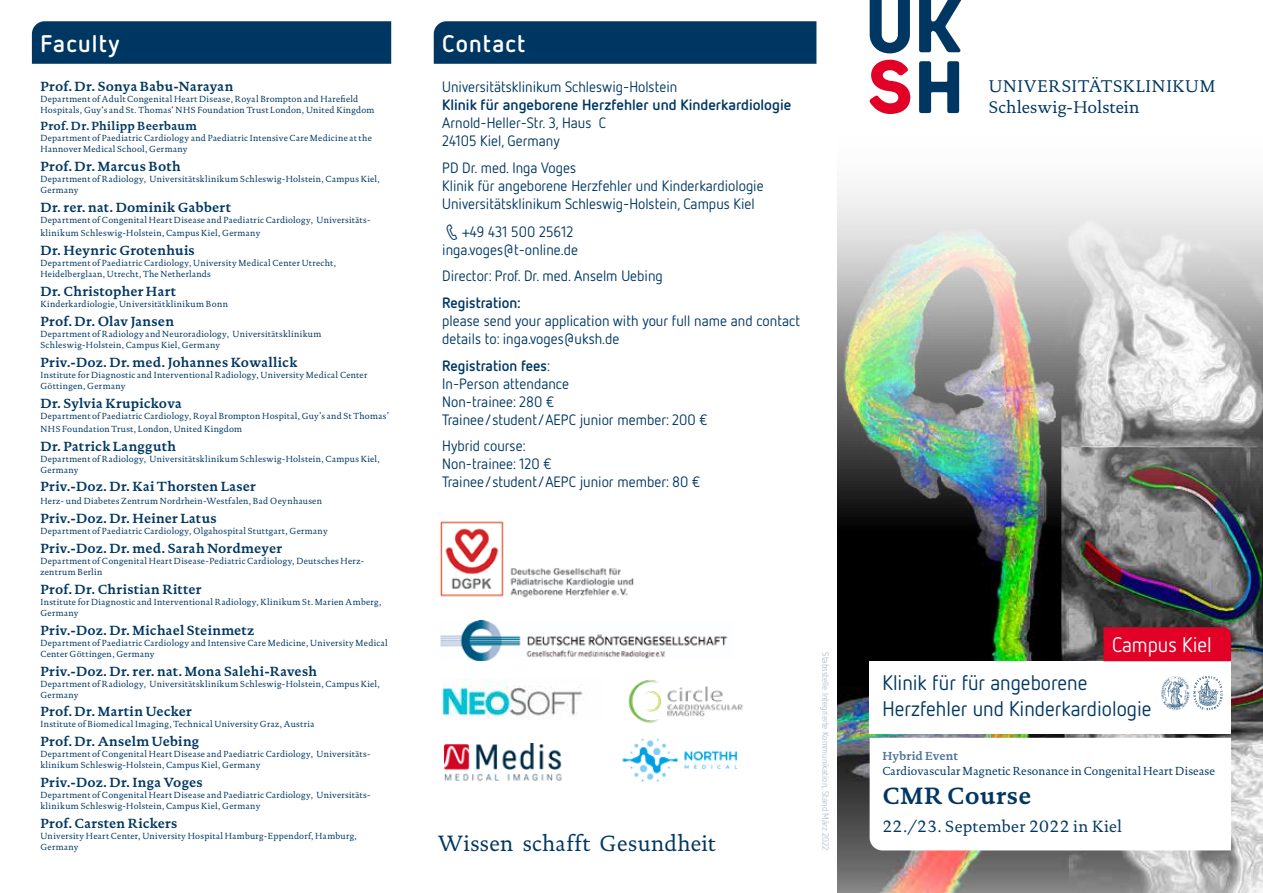
<style>
.page{position:relative;width:1263px;height:893px;background:#fff}
.page>*{position:absolute;margin:0;border:0;box-sizing:border-box;transform-origin:0 0}
.t1{font:700 24px "Netto OT";letter-spacing:.05em;color:#fff}
.t2{font:700 24px "DTL Documenta TOT";letter-spacing:.025em;color:#003762}
.t3{font:22.5px "DTL Documenta TOT";letter-spacing:.02em;color:#003762}
.t4{font:21px/25.2px "Netto OT";color:#003762}
.t5{font:21px "Netto OT";color:#fff}
.t6{font:17.25px/20.7px "DTL Documenta TOT";letter-spacing:.02em;color:#003762}
.t7{font:16.5px "DTL Documenta TOT";letter-spacing:.02em;color:#003762}
.t8{font:15px/18px "Netto OT";color:#003762}
.t9{font:700 15px "Netto OT";color:#003762}
.t10{font:700 13.5px "DTL Documenta TOT";letter-spacing:.02em;color:#003762}
.t11{font:700 12px "DTL Documenta TOT";letter-spacing:.025em;color:#003762}
.t12{font:11.85px "DTL Documenta TOT";letter-spacing:.02em;color:#003762}
.t13{font:700 11.85px "DTL Documenta TOT";letter-spacing:.01em;color:#507399}
.t14{font:9px/10.8px "DTL Documenta TOT";letter-spacing:.035em;color:#003762}
.t15{font:9px "Netto OT";color:#b2bfd3}
.s1{font-family:"Netto Icons OT"}
.s2{font-weight:700}
</style>
<div class="page">
<img style="left:838px;top:189px;width:425px;height:704px">
<svg style="left:870px;top:0;width:40px;height:53px"></svg>
<svg style="left:919px;top:0;width:43px;height:52px"></svg>
<svg style="left:869px;top:60px;width:41px;height:54px"></svg>
<svg style="left:919px;top:61px;width:40px;height:52px"></svg>
<svg style="left:870px;top:738px;width:361px;height:112px"></svg>
<div style="left:870px;top:661px;width:361px;height:72px;background:#fff"></div>
<div style="left:1103px;top:627px;width:128px;height:34px;background:#e20026"></div>
<div style="left:32px;top:21px;width:359px;height:43px;background:#003762"></div>
<svg style="left:1161px;top:676px;width:61px;height:34px"></svg>
<img style="left:440px;top:521px;width:194px;height:77px">
<div style="left:434px;top:21px;width:382px;height:43px;background:#003762"></div>
<img style="left:441px;top:620px;width:287px;height:40px">
<img style="left:445px;top:743px;width:117px;height:38px">
<img style="left:441px;top:678px;width:142px;height:42px">
<img style="left:628px;top:679px;width:115px;height:44px">
<img style="left:622px;top:738px;width:116px;height:44px">
<h1 class="t1" style="left:40px;top:28px;width:80px">Faculty</h1>
<h3 class="t10" style="left:40px;top:78px;width:194px">Prof. Dr. Sonya Babu-Narayan</h3>
<p class="t14" style="left:40px;top:93px;width:336px">Department of Adult Congenital Heart Disease, Royal Brompton and Harefield<br>Hospitals, Guy‘s and St. Thomas‘ NHS Foundation Trust London, United Kingdom</p>
<h3 class="t11" style="left:40px;top:119px;width:158px">Prof. Dr. Philipp Beerbaum</h3>
<p class="t14" style="left:40px;top:133px;width:333px">Department of Paediatric Cardiology and Paediatric Intensive Care Medicine at the<br>Hannover Medical School, Germany</p>
<h3 class="t10" style="left:40px;top:158px;width:142px">Prof. Dr. Marcus Both</h3>
<p class="t14" style="left:40px;top:174px;width:341px">Department of Radiology, Universitätsklinikum Schleswig-Holstein, Campus Kiel,<br>Germany</p>
<h3 class="t10" style="left:40px;top:199px;width:192px">Dr. rer. nat. Dominik Gabbert</h3>
<p class="t14" style="left:40px;top:214px;width:332px;line-height:12.6px">Department of Congenital Heart Disease and Paediatric Cardiology, Universitäts&shy;klinikum Schleswig-Holstein, Campus Kiel, Germany</p>
<h3 class="t10" style="left:40px;top:242px;width:156px">Dr. Heynric Grotenhuis</h3>
<p class="t14" style="left:40px;top:257px;width:297px">Department of Paediatric Cardiology, University Medical Center Utrecht,<br>Heidelberglaan, Utrecht, The Netherlands</p>
<h3 class="t10" style="left:40px;top:283px;width:137px">Dr. Christopher Hart</h3>
<p class="t14" style="left:40px;top:298px;width:189px">Kinderkardiologie, Universitätklinikum Bonn</p>
<h3 class="t10" style="left:40px;top:313px;width:135px">Prof. Dr. Olav Jansen</h3>
<p class="t14" style="left:40px;top:329px;width:283px">Department of Radiology and Neuroradiology, Universitätsklinikum<br>Schleswig-Holstein, Campus Kiel, Germany</p>
<h3 class="t10" style="left:40px;top:354px;width:258px">Priv.-Doz. Dr. med. Johannes Kowallick</h3>
<p class="t14" style="left:40px;top:370px;width:328px">Institute for Diagnostic and Interventional Radiology, University Medical Center<br>Göttingen, Germany</p>
<h3 class="t10" style="left:40px;top:395px;width:143px">Dr. Sylvia Krupickova</h3>
<p class="t14" style="left:40px;top:410px;width:350px;line-height:12.6px">Department of Paediatric Cardiology, Royal Brompton Hospital, Guy’s and St Thomas’<br>NHS Foundation Trust, London, United Kingdom</p>
<h3 class="t10" style="left:40px;top:438px;width:137px">Dr. Patrick Langguth</h3>
<p class="t14" style="left:40px;top:453px;width:341px">Department of Radiology, Universitätsklinikum Schleswig-Holstein, Campus Kiel,<br>Germany</p>
<h3 class="t10" style="left:40px;top:478px;width:217px">Priv.-Doz. Dr. Kai Thorsten Laser</h3>
<p class="t14" style="left:40px;top:495px;width:283px">Herz- und Diabetes Zentrum Nordrhein-Westfalen, Bad Oeynhausen</p>
<h3 class="t10" style="left:40px;top:510px;width:178px">Priv.-Doz. Dr. Heiner Latus</h3>
<p class="t14" style="left:40px;top:525px;width:289px">Department of Paediatric Cardiology, Olgahospital Stuttgart, Germany</p>
<h3 class="t10" style="left:40px;top:540px;width:243px">Priv.-Doz. Dr. med. Sarah Nordmeyer</h3>
<p class="t14" style="left:40px;top:555px;width:325px">Department of Congenital Heart Disease-Pediatric Cardiology, Deutsches Herz&shy;zentrum Berlin</p>
<h3 class="t10" style="left:40px;top:581px;width:163px">Prof. Dr. Christian Ritter</h3>
<p class="t14" style="left:40px;top:596px;width:342px">Institute for Diagnostic and Interventional Radiology, Klinikum St. Marien Amberg,<br>Germany</p>
<h3 class="t10" style="left:40px;top:622px;width:215px">Priv.-Doz. Dr. Michael Steinmetz</h3>
<p class="t14" style="left:40px;top:637px;width:349px">Department of Paediatric Cardiology and Intensive Care Medicine, University Medical<br>Center Göttingen, Germany</p>
<h3 class="t10" style="left:40px;top:663px;width:278px">Priv.-Doz. Dr. rer. nat. Mona Salehi-Ravesh</h3>
<p class="t14" style="left:40px;top:678px;width:341px">Department of Radiology, Universitätsklinikum Schleswig-Holstein, Campus Kiel,<br>Germany</p>
<h3 class="t10" style="left:40px;top:703px;width:153px">Prof. Dr. Martin Uecker</h3>
<p class="t14" style="left:40px;top:718px;width:275px">Institute of Biomedical Imaging, Technical University Graz, Austria</p>
<h3 class="t10" style="left:40px;top:733px;width:160px">Prof. Dr. Anselm Uebing</h3>
<p class="t14" style="left:40px;top:749px;width:332px">Department of Congenital Heart Disease and Paediatric Cardiology, Universitäts&shy;klinikum Schleswig-Holstein, Campus Kiel, Germany</p>
<h3 class="t10" style="left:40px;top:774px;width:164px">Priv.-Doz. Dr. Inga Voges</h3>
<p class="t14" style="left:40px;top:790px;width:332px">Department of Congenital Heart Disease and Paediatric Cardiology, Universitäts&shy;klinikum Schleswig-Holstein, Campus Kiel, Germany</p>
<h3 class="t10" style="left:40px;top:815px;width:138px">Prof. Carsten Rickers</h3>
<p class="t14" style="left:40px;top:831px;width:318px">University Heart Center, University Hospital Hamburg-Eppendorf, Hamburg,<br>Germany</p>
<h1 class="t1" style="left:442px;top:28px;width:85px">Contact</h1>
<h3 class="t8" style="left:442px;top:78px;width:237px">Universitätsklinikum Schleswig-Holstein</h3>
<h3 class="t9" style="left:442px;top:96px;width:351px">Klinik für angeborene Herzfehler und Kinderkardiologie</h3>
<h3 class="t8" style="left:442px;top:114px;width:165px">Arnold-Heller-Str. 3, Haus C<br>24105 Kiel, Germany</h3>
<h3 class="t8" style="left:442px;top:158px;width:323px">PD Dr. med. Inga Voges<br>Klinik für angeborene Herzfehler und Kinderkardiologie<br>Universitätsklinikum Schleswig-Holstein, Campus Kiel</h3>
<h3 class="t8" style="left:442px;top:222px;width:137px"><span class="s1">J</span>+49 431 500 25612 inga.voges@t-online.de</h3>
<h3 class="t8" style="left:442px;top:267px;width:222px">Director: Prof. Dr. med. Anselm Uebing</h3>
<h3 class="t9" style="left:442px;top:293px;width:80px">Registration:</h3>
<h3 class="t8" style="left:442px;top:311px;width:359px">please send your application with your full name and contact details to: inga.voges@uksh.de</h3>
<h3 class="t8" style="left:442px;top:356px;width:266px"><span class="s2">Registration fees</span>:<br>In-Person attendance<br>Non-trainee: 280 €<br>Trainee/student/AEPC junior member: 200 €</h3>
<h3 class="t8" style="left:442px;top:436px;width:259px">Hybrid course:<br>Non-trainee: 120 €<br>Trainee/student/AEPC junior member: 80 €</h3>
<h2 class="t3" style="left:438px;top:830px;width:279px">Wissen schafft Gesundheit</h2>
<p class="t15" style="left:831px;top:652px;width:200px;rotate:90deg">Stabsstelle Integrierte Kommunikation, Stand März 2022</p>
<h3 class="t6" style="left:989px;top:76px;width:228px">UNIVERSITÄTSKLINIKUM<br>Schleswig-Holstein</h3>
<h3 class="t5" style="left:1112px;top:632px;width:101px">Campus Kiel</h3>
<h3 class="t4" style="left:882px;top:670px;width:271px">Klinik für für angeborene<br>Herzfehler und Kinderkardiologie</h3>
<h3 class="t13" style="left:882px;top:748px;width:77px">Hybrid Event</h3>
<h3 class="t12" style="left:882px;top:764px;width:334px">Cardiovascular Magnetic Resonance in Congenital Heart Disease</h3>
<h1 class="t2" style="left:882px;top:781px;width:150px">CMR Course</h1>
<h3 class="t7" style="left:882px;top:817px;width:241px">22./23. September 2022 in Kiel</h3>
</div>
